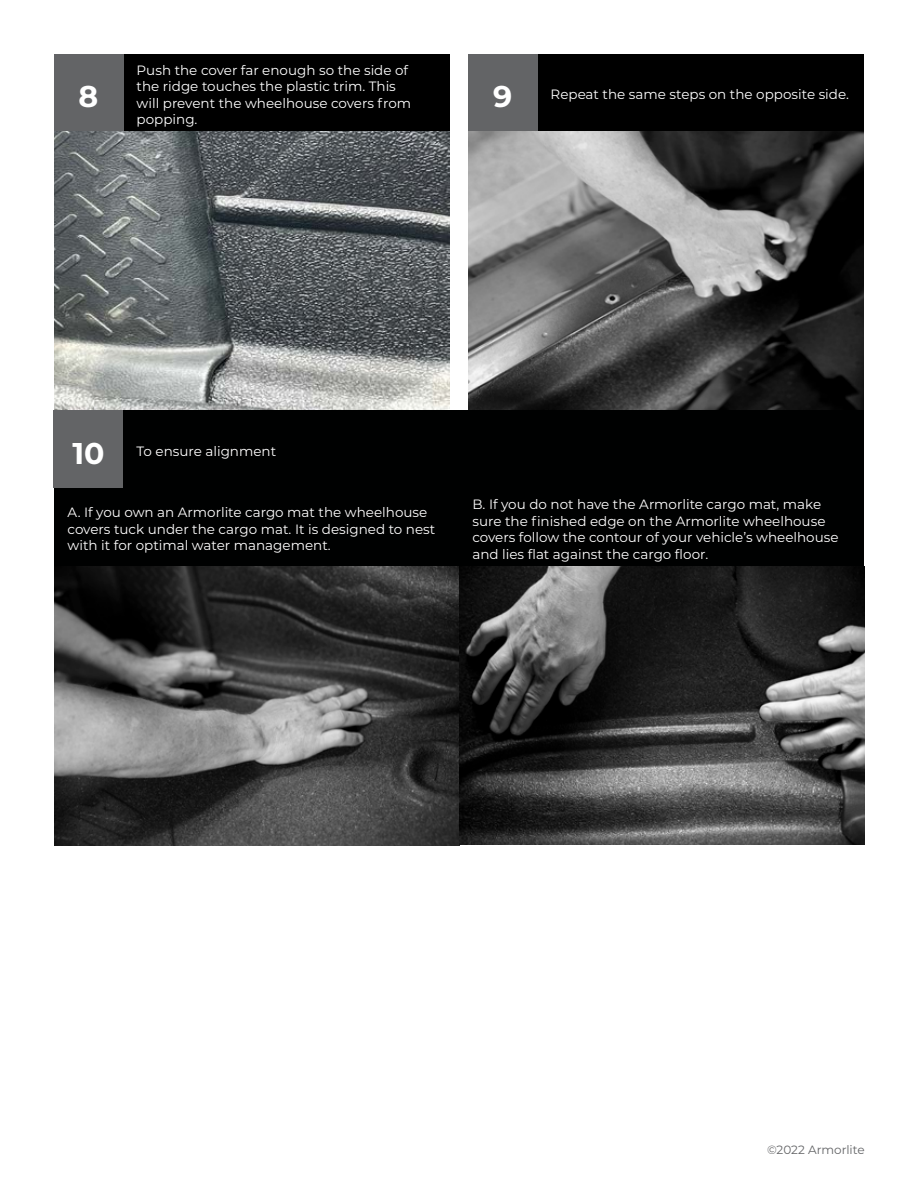
<style>
.page{position:relative;width:918px;height:1188px;background:#fff}
.page>*{position:absolute;margin:0;border:0;box-sizing:border-box;transform-origin:0 0}
.t1{font:700 30px "Montserrat";color:#fff}
.t2{font:13.5px/16.5px "Montserrat";color:#fff}
.t3{font:12px "Montserrat";color:#636466}
</style>
<div class="page">
<div style="left:537px;top:54px;width:327px;height:78px;background:#000"></div>
<div style="left:468px;top:54px;width:69px;height:78px;background:#636466"></div>
<img style="left:468px;top:132px;width:396px;height:278px">
<div style="left:123px;top:54px;width:327px;height:78px;background:#000"></div>
<div style="left:54px;top:54px;width:69px;height:78px;background:#636466"></div>
<img style="left:54px;top:132px;width:396px;height:278px">
<img style="left:54px;top:566px;width:810px;height:279px">
<div style="left:123px;top:410px;width:741px;height:78px;background:#000101"></div>
<div style="left:54px;top:410px;width:69px;height:78px;background:#636466"></div>
<div style="left:54px;top:488px;width:405px;height:78px;background:#000101"></div>
<div style="left:459px;top:488px;width:405px;height:78px;background:#000101"></div>
<h1 class="t1" style="left:79px;top:75px;width:21px">8</h1>
<p class="t2" style="left:137px;top:61px;width:276px">Push the cover far enough so the side of the ridge touches the plastic trim. This will prevent the wheelhouse covers from popping.</p>
<h1 class="t1" style="left:493px;top:75px;width:21px">9</h1>
<p class="t2" style="left:551px;top:86px;width:300px">Repeat the same steps on the opposite side.</p>
<h1 class="t1" style="left:72px;top:432px;width:34px">10</h1>
<p class="t2" style="left:137px;top:442px;width:141px">To ensure alignment</p>
<p class="t2" style="left:68px;top:504px;width:369px">A. If you own an Armorlite cargo mat the wheelhouse covers tuck under the cargo mat. It is designed to nest with it for optimal water management.</p>
<p class="t2" style="left:472px;top:496px;width:368px">B. If you do not have the Armorlite cargo mat, make sure the finished edge on the Armorlite wheelhouse covers follow the contour of your vehicle’s wheelhouse and lies flat against the cargo floor.</p>
<p class="t3" style="left:767px;top:1141px;width:99px">©2022 Armorlite</p>
</div>
